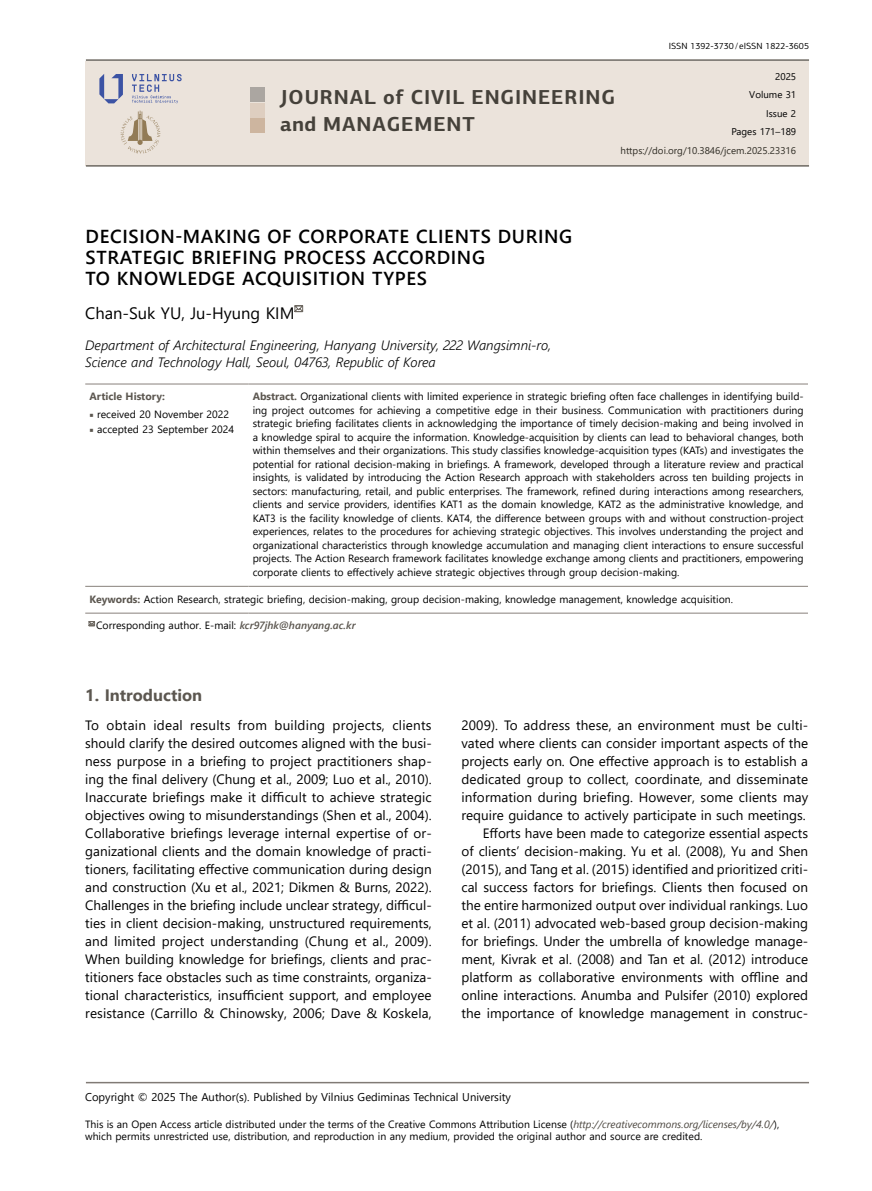
<style>
.page{position:relative;width:872px;height:1191px;background:#fff}
.page>*{position:absolute;margin:0;border:0;box-sizing:border-box;transform-origin:0 0}
.t1{font:700 20.25px/27px "PF Centro Sans Pro";letter-spacing:.045em;color:#45413a}
.t2{font:600 18.75px/21px "Segoe UI";letter-spacing:.035em;color:#000}
.t3{font:16.5px "Segoe UI";color:#000}
._01{font:700 16.5px "Segoe UI";color:#5c5750}
._00{font:13.5px/18px "Segoe UI";color:#000;text-align:justify}
.t4{font:italic 300 13.5px/17.2px "Segoe UI";color:#000}
.t5{font:11.25px "Segoe UI";color:#000}
.t6{font:10.5px/13.5px "Segoe UI";color:#000}
.t7{font:700 10.5px "Segoe UI";color:#5c5750}
.t8{font:9.75px/18.5px "Segoe UI";color:#302d25;text-align:right}
.t9{font:9px "PF Centro Sans Pro";color:#000}
.s1{color:#000}
.s2{font-weight:700;color:#5c5750}
.s3{font-family:"Minion Pro";color:#5c5750}
.s4{font-weight:600;font-style:italic;color:#5c5750}
.s5{font-style:italic;color:#4d4841}
</style>
<div class="page">
<hr style="left:86px;top:1081px;width:723px;height:2px;background:#807a75">
<div style="left:86px;top:61px;width:723px;height:104px;background:#ebe3db"></div>
<hr style="left:86px;top:59px;width:723px;height:2px;background:#6d6861">
<hr style="left:86px;top:165px;width:723px;height:2px;background:#6d6861">
<div style="left:251px;top:87px;width:14px;height:15px;background:#aba6a1"></div>
<div style="left:251px;top:118px;width:14px;height:15px;background:#cdb59f"></div>
<div style="left:251px;top:103px;width:14px;height:14px;background:#decec0"></div>
<svg style="left:99px;top:74px;width:24px;height:29px"></svg>
<svg style="left:132px;top:74px;width:50px;height:29px"></svg>
<svg style="left:121px;top:111px;width:39px;height:43px"></svg>
<hr style="left:85px;top:383px;width:163px;height:1px;background:#958f8a">
<hr style="left:248px;top:383px;width:560px;height:1px;background:#958f8a">
<hr style="left:85px;top:586px;width:163px;height:1px;background:#958f8a">
<hr style="left:248px;top:586px;width:560px;height:1px;background:#958f8a">
<hr style="left:85px;top:612px;width:163px;height:1px;background:#958f8a">
<hr style="left:248px;top:612px;width:560px;height:1px;background:#958f8a">
<svg style="left:294px;top:305px;width:10px;height:8px"></svg>
<svg style="left:88px;top:621px;width:8px;height:5px"></svg>
<p class="t9" style="left:668px;top:41px;width:142px">ISSN 1392-3730/eISSN 1822-3605</p>
<p class="t8" style="left:620px;top:66px;width:177px"><span class="s1">2025<br>Volume 31<br>Issue 2<br>Pages 171–189 </span>https://doi.org/10.3846/jcem.2025.23316</p>
<p class="t1" style="left:280px;top:84px;width:336px">JOURNAL of CIVIL ENGINEERING and MANAGEMENT</p>
<p class="t2" style="left:86px;top:225px;width:488px">DECISION-MAKING OF CORPORATE CLIENTS DURING<br>STRATEGIC BRIEFING PROCESS ACCORDING<br>TO KNOWLEDGE ACQUISITION TYPES</p>
<p class="t3" style="left:85px;top:297px;width:211px">Chan-Suk YU, Ju-Hyung KIM</p>
<p class="t4" style="left:85px;top:334px;width:467px">Department of Architectural Engineering, Hanyang University, 222 Wangsimni-ro,<br>Science and Technology Hall, Seoul, 04763, Republic of Korea</p>
<p class="t7" style="left:89px;top:386px;width:77px">Article History:</p>
<p class="t6" style="left:253px;top:389px;width:552px;text-align:justify"><span class="s2">Abstract.</span> Organizational clients with limited experience in strategic briefing often face challenges in identifying build&shy;ing project outcomes for achieving a competitive edge in their business. Communication with practitioners during strategic briefing facilitates clients in acknowledging the importance of timely decision-making and being involved in a knowledge spiral to acquire the information. Knowledge-acquisition by clients can lead to behavioral changes, both within themselves and their organizations. This study classifies knowledge-acquisition types (KATs) and investigates the potential for rational decision-making in briefings. A framework, developed through a literature review and practical insights, is validated by introducing the Action Research approach with stakeholders across ten building projects in sectors: manufacturing, retail, and public enterprises. The framework, refined during interactions among researchers, clients and service providers, identifies KAT1 as the domain knowledge, KAT2 as the administrative knowledge, and KAT3 is the facility knowledge of clients. KAT4, the difference between groups with and without construction-project experiences, relates to the procedures for achieving strategic objectives. This involves understanding the project and organizational characteristics through knowledge accumulation and managing client interactions to ensure successful projects. The Action Research framework facilitates knowledge exchange among clients and practitioners, empowering corporate clients to effectively achieve strategic objectives through group decision-making.</p>
<p class="t6" style="left:89px;top:407px;width:141px"><span class="s3">■</span> received 20 November 2022</p>
<p class="t6" style="left:89px;top:422px;width:146px"><span class="s3">■</span> accepted 23 September 2024</p>
<p class="t6" style="left:89px;top:591px;width:645px"><span class="s2">Keywords:</span> Action Research, strategic briefing, decision-making, group decision-making, knowledge management, knowledge acquisition.</p>
<p class="t6" style="left:96px;top:618px;width:261px">Corresponding author. E-mail: <span class="s4">kcr97jhk@hanyang.ac.kr</span></p>
<p class="_01" style="left:85px;top:679px;width:118px">1. Introduction</p>
<p class="_00" style="left:85px;top:714px;width:348px">To obtain ideal results from building projects, clients should clarify the desired outcomes aligned with the busi&shy;ness purpose in a briefing to project practitioners shap&shy;ing the final delivery (Chung et al., 2009; Luo et al., 2010).<br>Inaccurate briefings make it difficult to achieve strategic objectives owing to misunderstandings (Shen et al., 2004).<br>Collaborative briefings leverage internal expertise of or&shy;ganizational clients and the domain knowledge of practi&shy;tioners, facilitating effective communication during design and construction (Xu et al., 2021; Dikmen &amp; Burns, 2022).<br>Challenges in the briefing include unclear strategy, difficul&shy;ties in client decision-making, unstructured requirements, and limited project understanding (Chung et al., 2009).<br>When building knowledge for briefings, clients and prac&shy;titioners face obstacles such as time constraints, organiza&shy;tional characteristics, insufficient support, and employee resistance (Carrillo &amp; Chinowsky, 2006; Dave &amp; Koskela,</p>
<p class="_00" style="left:461px;top:714px;width:348px">2009). To address these, an environment must be culti&shy;vated where clients can consider important aspects of the projects early on. One effective approach is to establish a dedicated group to collect, coordinate, and disseminate information during briefing. However, some clients may require guidance to actively participate in such meetings.</p>
<p class="_00" style="left:461px;top:822px;width:348px;text-indent:21px">Efforts have been made to categorize essential aspects of clients’ decision-making. Yu et al. (2008), Yu and Shen (2015), and Tang et al. (2015) identified and prioritized criti&shy;cal success factors for briefings. Clients then focused on the entire harmonized output over individual rankings. Luo et al. (2011) advocated web-based group decision-making for briefings. Under the umbrella of knowledge manage&shy;ment, Kivrak et al. (2008) and Tan et al. (2012) introduce platform as collaborative environments with offline and online interactions. Anumba and Pulsifer (2010) explored the importance of knowledge management in construc-</p>
<p class="t5" style="left:85px;top:1086px;width:427px">Copyright © 2025 The Author(s). Published by Vilnius Gediminas Technical University</p>
<p class="t6" style="left:85px;top:1117px;width:695px;line-height:12px">This is an Open Access article distributed under the terms of the Creative Commons Attribution License (<span class="s5">http://creativecommons.org/licenses/by/4.0/</span>), which permits unrestricted use, distribution, and reproduction in any medium, provided the original author and source are credited.</p>
</div>
